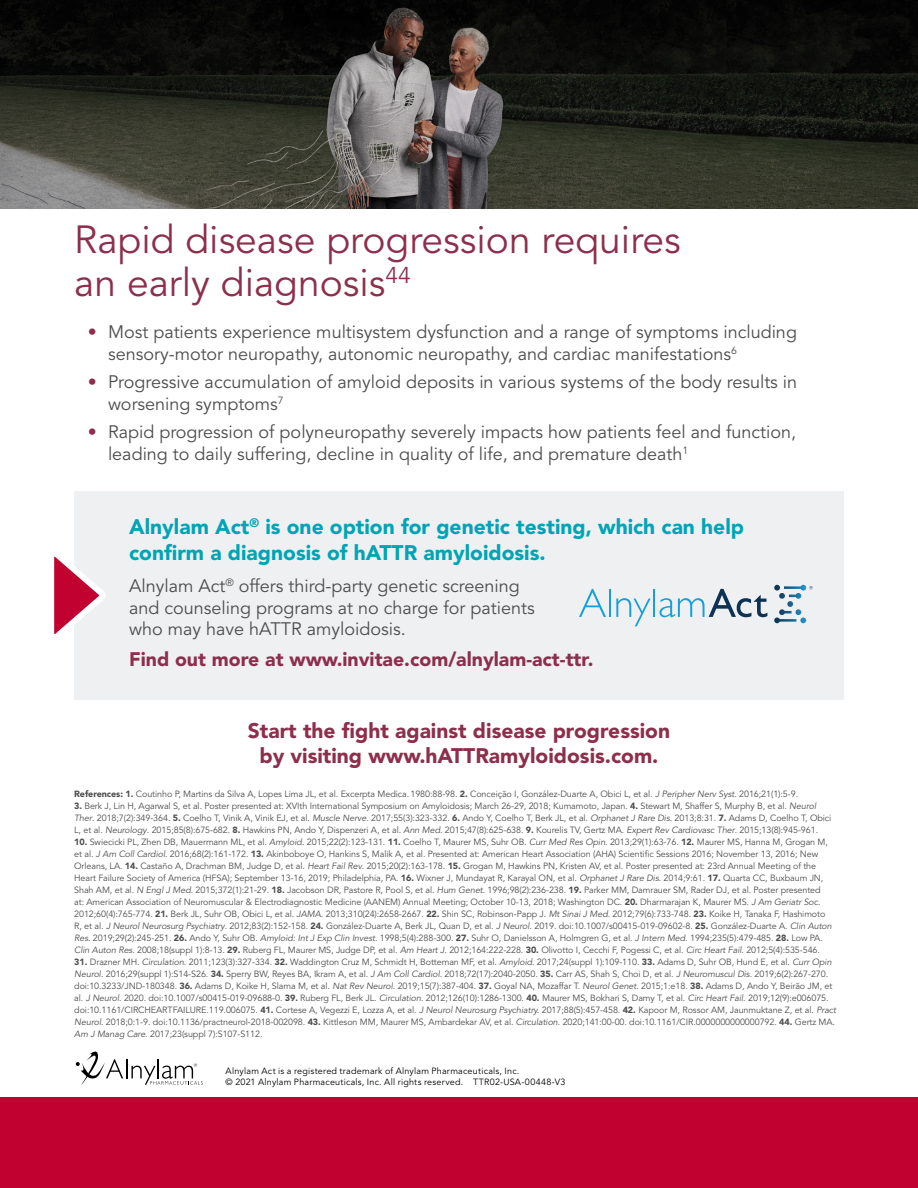
<style>
.page{position:relative;width:918px;height:1188px;background:#fff}
.page>*{position:absolute;margin:0;border:0;box-sizing:border-box;transform-origin:0 0}
.t1{font:39px/43.5px "Avenir LT Std";color:#8d2f4c}
.t2{font:900 21px/25.2px "Avenir LT Std";color:#00a5b5}
.t3{font:900 21px/25.2px "Avenir LT Std";color:#8d2f4c;text-align:center}
.t4{font:900 19.5px "Avenir LT Std";color:#8d2f4c}
.t5{font:18px/21.6px "Avenir LT Std";color:#4d4d4f}
.t6{font:9px/12px "Avenir LT Std";letter-spacing:-.01em;color:#4d4d4f}
.t7{font:9px/10.8px "Avenir LT Std";letter-spacing:.025em;color:#000}
.s1{color:#8d2f4c}
.s2{font-weight:900}
.s3{font-style:italic}
</style>
<div class="page">
<div style="left:0;top:1098px;width:918px;height:90px;background:#c10230"></div>
<div style="left:74px;top:491px;width:770px;height:209px;background:#eff0f2"></div>
<svg style="left:54px;top:556px;width:51px;height:78px"></svg>
<svg style="left:76px;top:1051px;width:127px;height:34px"></svg>
<img style="left:0;top:0;width:918px;height:209px">
<svg style="left:579px;top:589px;width:27px;height:28px"></svg>
<hr style="left:609px;top:589px;width:2px;height:28px;background:#169fda">
<svg style="left:616px;top:598px;width:35px;height:28px"></svg>
<hr style="left:653px;top:589px;width:2px;height:28px;background:#169fda">
<svg style="left:659px;top:589px;width:108px;height:28px"></svg>
<svg style="left:774px;top:585px;width:39px;height:38px"></svg>
<h1 class="t1" style="left:74px;top:219px;width:608px">Rapid disease progression requires an early diagnosis<sup>44</sup></h1>
<h3 class="t5" style="left:108px;top:322px;width:691px;text-indent:-20px"><span class="s1">•</span> Most patients experience multisystem dysfunction and a range of symptoms including sensory-motor neuropathy, autonomic neuropathy, and cardiac manifestations<sup>6</sup></h3>
<h3 class="t5" style="left:108px;top:372px;width:691px;text-indent:-20px"><span class="s1">•</span> Progressive accumulation of amyloid deposits in various systems of the body results in worsening symptoms<sup>7</sup></h3>
<h3 class="t5" style="left:108px;top:422px;width:690px;text-indent:-20px"><span class="s1">•</span> Rapid progression of polyneuropathy severely impacts how patients feel and function, leading to daily suffering, decline in quality of life, and premature death<sup>1</sup></h3>
<h2 class="t2" style="left:129px;top:515px;width:616px">Alnylam Act<sup>®</sup> is one option for genetic testing, which can help confirm a diagnosis of hATTR amyloidosis.</h2>
<h3 class="t5" style="left:129px;top:576px;width:407px">Alnylam Act<sup>®</sup> offers third-party genetic screening and counseling programs at no charge for patients who may have hATTR amyloidosis.</h3>
<h3 class="t4" style="left:129px;top:647px;width:466px">Find out more at www.invitae.com/alnylam-act-ttr.</h3>
<h2 class="t3" style="left:248px;top:718px;width:424px">Start the fight against disease progression by visiting www.hATTRamyloidosis.com.</h2>
<p class="t6" style="left:74px;top:788px;width:725px"><span class="s2">References: 1.</span> Coutinho P, Martins da Silva A, Lopes Lima JL, et al. Excerpta Medica. 1980:88-98. <span class="s2">2.</span> Conceição I, González-Duarte A, Obici L, et al. <span class="s3">J Peripher Nerv Syst</span>. 2016;21(1):5-9.</p>
<p class="t6" style="left:74px;top:800px;width:759px"><span class="s2">3.</span> Berk J, Lin H, Agarwal S, et al. Poster presented at: XVIth International Symposium on Amyloidosis; March 26-29, 2018; Kumamoto, Japan. <span class="s2">4.</span> Stewart M, Shaffer S, Murphy B, et al. <span class="s3">Neurol<br>Ther</span>. 2018;7(2):349-364. <span class="s2">5.</span> Coelho T, Vinik A, Vinik EJ, et al. <span class="s3">Muscle Nerve</span>. 2017;55(3):323-332. <span class="s2">6.</span> Ando Y, Coelho T, Berk JL, et al. <span class="s3">Orphanet J Rare Dis</span>. 2013;8:31. <span class="s2">7.</span> Adams D, Coelho T, Obici<br>L, et al. <span class="s3">Neurology</span>. 2015;85(8):675-682. <span class="s2">8.</span> Hawkins PN, Ando Y, Dispenzeri A, et al. <span class="s3">Ann Med</span>. 2015;47(8):625-638. <span class="s2">9.</span> Kourelis TV, Gertz MA. <span class="s3">Expert Rev Cardiovasc Ther</span>. 2015;13(8):945-961.</p>
<p class="t6" style="left:74px;top:836px;width:759px"><span class="s2">10.</span> Swiecicki PL, Zhen DB, Mauermann ML, et al. <span class="s3">Amyloid</span>. 2015;22(2):123-131. <span class="s2">11.</span> Coelho T, Maurer MS, Suhr OB. <span class="s3">Curr Med Res Opin</span>. 2013;29(1):63-76. <span class="s2">12.</span> Maurer MS, Hanna M, Grogan M, et al. <span class="s3">J Am Coll Cardiol</span>. 2016;68(2):161-172. <span class="s2">13.</span> Akinboboye O, Hankins S, Malik A, et al. Presented at: American Heart Association (AHA) Scientific Sessions 2016; November 13, 2016; New Orleans, LA. <span class="s2">14.</span> Castaño A, Drachman BM, Judge D, et al. <span class="s3">Heart Fail Rev</span>. 2015;20(2):163-178. <span class="s2">15.</span> Grogan M, Hawkins PN, Kristen AV, et al. Poster presented at: 23rd Annual Meeting of the Heart Failure Society of America (HFSA); September 13-16, 2019; Philadelphia, PA. <span class="s2">16.</span> Wixner J, Mundayat R, Karayal ON, et al. <span class="s3">Orphanet J Rare Dis</span>. 2014;9:61. <span class="s2">17.</span> Quarta CC, Buxbaum JN, Shah AM, et al. <span class="s3">N Engl J Med</span>. 2015;372(1):21-29. <span class="s2">18.</span> Jacobson DR, Pastore R, Pool S, et al. <span class="s3">Hum Genet</span>. 1996;98(2):236-238. <span class="s2">19.</span> Parker MM, Damrauer SM, Rader DJ, et al. Poster presented at: American Association of Neuromuscular &amp; Electrodiagnostic Medicine (AANEM) Annual Meeting; October 10-13, 2018; Washington DC. <span class="s2">20.</span> Dharmarajan K, Maurer MS. <span class="s3">J Am Geriatr Soc</span>.<br>2012;60(4):765-774. <span class="s2">21.</span> Berk JL, Suhr OB, Obici L, et al. <span class="s3">JAMA</span>. 2013;310(24):2658-2667. <span class="s2">22.</span> Shin SC, Robinson-Papp J. <span class="s3">Mt Sinai J Med</span>. 2012;79(6):733-748. <span class="s2">23.</span> Koike H, Tanaka F, Hashimoto R, et al. <span class="s3">J Neurol Neurosurg Psychiatry</span>. 2012;83(2):152-158. <span class="s2">24.</span> González-Duarte A, Berk JL, Quan D, et al. <span class="s3">J Neurol</span>. 2019. doi:10.1007/s00415-019-09602-8. <span class="s2">25.</span> González-Duarte A. <span class="s3">Clin Auton Res</span>. 2019;29(2):245-251. <span class="s2">26.</span> Ando Y, Suhr OB. <span class="s3">Amyloid: Int J Exp Clin Invest</span>. 1998;5(4):288-300. <span class="s2">27.</span> Suhr O, Danielsson A, Holmgren G, et al. <span class="s3">J Intern Med</span>. 1994;235(5):479-485. <span class="s2">28.</span> Low PA.<br><span class="s3">Clin Auton Res</span>. 2008;18(suppl 1):8-13. <span class="s2">29.</span> Ruberg FL, Maurer MS, Judge DP, et al. <span class="s3">Am Heart J</span>. 2012;164:222-228. <span class="s2">30.</span> Olivotto I, Cecchi F, Pogessi C, et al. <span class="s3">Circ Heart Fail</span>. 2012;5(4):535-546.</p>
<p class="t6" style="left:74px;top:956px;width:763px"><span class="s2">31.</span> Drazner MH. <span class="s3">Circulation</span>. 2011;123(3):327-334. <span class="s2">32.</span> Waddington Cruz M, Schmidt H, Botteman MF, et al. <span class="s3">Amyloid</span>. 2017;24(suppl 1):109-110. <span class="s2">33.</span> Adams D, Suhr OB, Hund E, et al. <span class="s3">Curr Opin Neurol</span>. 2016;29(suppl 1):S14-S26. <span class="s2">34.</span> Sperry BW, Reyes BA, Ikram A, et al. <span class="s3">J Am Coll Cardiol</span>. 2018;72(17):2040-2050. <span class="s2">35.</span> Carr AS, Shah S, Choi D, et al. <span class="s3">J Neuromuscul Dis</span>. 2019;6(2):267-270. doi:10.3233/JND-180348. <span class="s2">36.</span> Adams D, Koike H, Slama M, et al. <span class="s3">Nat Rev Neurol</span>. 2019;15(7):387-404. <span class="s2">37.</span> Goyal NA, Mozaffar T. <span class="s3">Neurol Genet</span>. 2015;1:e18. <span class="s2">38.</span> Adams D, Ando Y, Beirão JM, et al. <span class="s3">J Neurol</span>. 2020. doi:10.1007/s00415-019-09688-0. <span class="s2">39.</span> Ruberg FL, Berk JL. <span class="s3">Circulation</span>. 2012;126(10):1286-1300. <span class="s2">40.</span> Maurer MS, Bokhari S, Damy T, et al. <span class="s3">Circ Heart Fail</span>. 2019;12(9):e006075. doi:10.1161/CIRCHEARTFAILURE.119.006075. <span class="s2">41.</span> Cortese A, Vegezzi E, Lozza A, et al. <span class="s3">J Neurol Neurosurg Psychiatry.</span> 2017;88(5):457-458. <span class="s2">42.</span> Kapoor M, Rossor AM, Jaunmuktane Z, et al. <span class="s3">Pract Neurol</span>. 2018;0:1-9. doi:10.1136/practneurol-2018-002098. <span class="s2">43.</span> Kittleson MM, Maurer MS, Ambardekar AV, et al. <span class="s3">Circulation</span>. 2020;141:00-00. doi:10.1161/CIR.0000000000000792. <span class="s2">44.</span> Gertz MA.<br><span class="s3">Am J Manag Care</span>. 2017;23(suppl 7):S107-S112.</p>
<p class="t7" style="left:226px;top:1066px;width:341px">Alnylam Act is a registered trademark of Alnylam Pharmaceuticals, Inc.<br>© 2021 Alnylam Pharmaceuticals, Inc. All rights reserved. TTR02-USA-00448-V3</p>
</div>
